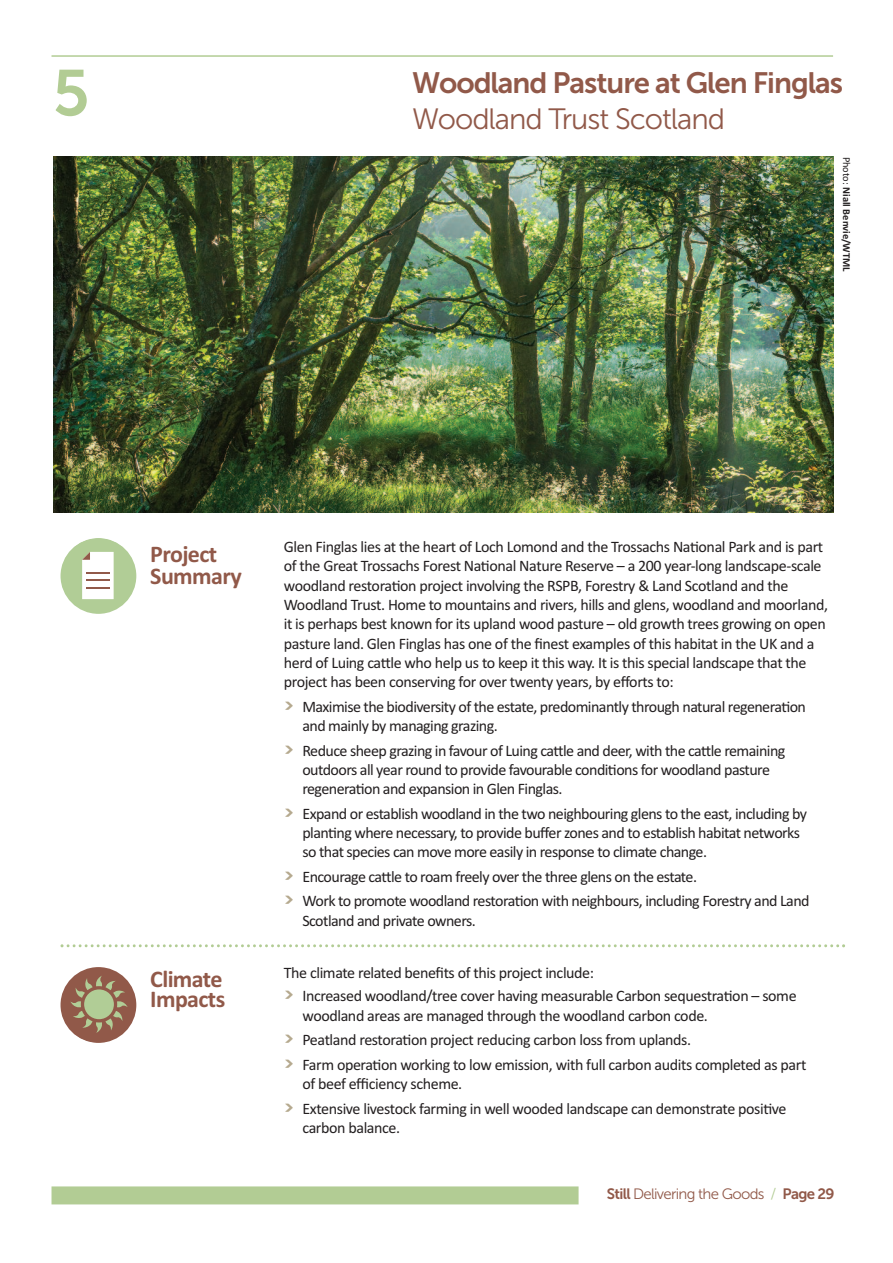
<style>
.page{position:relative;width:893px;height:1263px;background:#fff}
.page>*{position:absolute;margin:0;border:0;box-sizing:border-box;transform-origin:0 0}
.t1{font:64.5px "Museo Sans 700";color:#b2cc94}
.t2{font:29.4px "Museo Sans 700";letter-spacing:-.035em;color:#915949}
.t3{font:29.4px "Museo Sans 300";letter-spacing:-.035em;color:#915949}
.t4{font:700 24px/22px "Calibri";letter-spacing:-.025em;color:#915949}
.t5{font:16.05px/19.4px "Calibri";letter-spacing:-.035em;color:#231f20}
.t6{font:15px "Museo Sans 300";letter-spacing:-.045em;color:#915949}
.t7{font:700 10.5px "Calibri";color:#231f20}
.s1{font-weight:400}
.s2{font-family:"Neo Sans";font-weight:900;color:#b5a98e}
.s3{font-family:"Museo Sans 700"}
.s4{color:#b2cc94}
</style>
<div class="page">
<img style="left:53px;top:157px;width:780px;height:355px">
<hr style="left:52px;top:55px;width:781px;height:2px;background:#b2cc94">
<div style="left:52px;top:1186px;width:527px;height:18px;background:#b2cc94"></div>
<svg style="left:61px;top:944px;width:784px;height:3px"></svg>
<svg style="left:61px;top:538px;width:75px;height:76px"></svg>
<svg style="left:61px;top:967px;width:75px;height:76px"></svg>
<div style="left:84px;top:989px;width:30px;height:30px;background:#b1cd96;border-radius:50%"></div>
<h1 class="t1" style="left:53px;top:55px;width:38px">5</h1>
<h2 class="t2" style="left:412px;top:66px;width:432px">Woodland Pasture at Glen Finglas</h2>
<h2 class="t3" style="left:412px;top:102px;width:314px">Woodland Trust Scotland</h2>
<p class="t7" style="left:853px;top:157px;width:117px;rotate:90deg"><span class="s1">Photo:</span> Niall Benvie/WTML</p>
<h3 class="t4" style="left:150px;top:543px;width:93px">Project<br>Summary</h3>
<p class="t5" style="left:284px;top:537px;width:546px">Glen Finglas lies at the heart of Loch Lomond and the Trossachs National Park and is part of the Great Trossachs Forest National Nature Reserve – a 200 year-long landscape-scale woodland restoration project involving the RSPB, Forestry &amp; Land Scotland and the Woodland Trust. Home to mountains and rivers, hills and glens, woodland and moorland, it is perhaps best known for its upland wood pasture – old growth trees growing on open pasture land. Glen Finglas has one of the finest examples of this habitat in the UK and a herd of Luing cattle who help us to keep it this way. It is this special landscape that the project has been conserving for over twenty years, by efforts to:</p>
<p class="t5" style="left:302px;top:696px;width:505px;text-indent:-19px"><span class="s2">&gt;</span> Maximise the biodiversity of the estate, predominantly through natural regeneration and mainly by managing grazing.</p>
<p class="t5" style="left:302px;top:740px;width:484px;text-indent:-19px"><span class="s2">&gt;</span> Reduce sheep grazing in favour of Luing cattle and deer, with the cattle remaining outdoors all year round to provide favourable conditions for woodland pasture regeneration and expansion in Glen Finglas.</p>
<p class="t5" style="left:302px;top:803px;width:506px;text-indent:-19px"><span class="s2">&gt;</span> Expand or establish woodland in the two neighbouring glens to the east, including by planting where necessary, to provide buffer zones and to establish habitat networks so that species can move more easily in response to climate change.</p>
<p class="t5" style="left:284px;top:864px;width:527px;line-height:24.5px"><span class="s2">&gt;</span> Encourage cattle to roam freely over the three glens on the estate.<br><span class="s2">&gt;</span> Work to promote woodland restoration with neighbours, including Forestry and Land</p>
<p class="t5" style="left:302px;top:910px;width:175px">Scotland and private owners.</p>
<h3 class="t4" style="left:150px;top:968px;width:76px;line-height:20.5px">Climate<br>Impacts</h3>
<p class="t5" style="left:284px;top:960px;width:514px;line-height:23.5px">The climate related benefits of this project include:<br><span class="s2">&gt;</span> Increased woodland/tree cover having measurable Carbon sequestration – some</p>
<p class="t5" style="left:284px;top:1003px;width:524px;line-height:24.5px;text-indent:19px">woodland areas are managed through the woodland carbon code.<br><span class="s2">&gt;</span> Peatland restoration project reducing carbon loss from uplands.<br><span class="s2">&gt;</span> Farm operation working to low emission, with full carbon audits completed as part</p>
<p class="t5" style="left:284px;top:1071px;width:504px;line-height:24.5px;text-indent:19px">of beef efficiency scheme.<br><span class="s2">&gt;</span> Extensive livestock farming in well wooded landscape can demonstrate positive</p>
<p class="t5" style="left:302px;top:1118px;width:99px">carbon balance.</p>
<p class="t6" style="left:607px;top:1185px;width:229px"><span class="s3">Still</span> Delivering the Goods <span class="s4">/</span> <span class="s3">Page 29</span></p>
</div>
